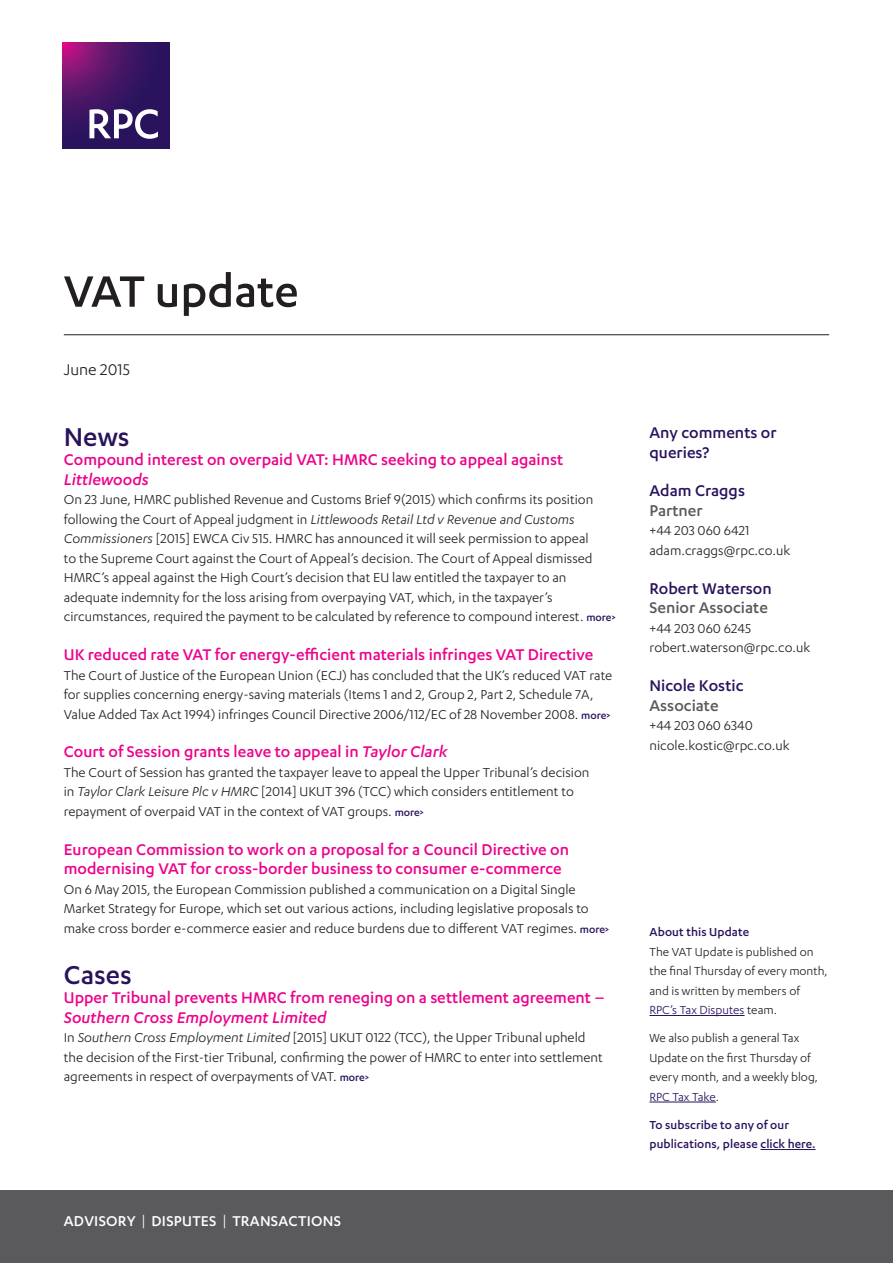
<style>
.page{position:relative;width:893px;height:1263px;background:#fff}
.page>*{position:absolute;margin:0;border:0;box-sizing:border-box;transform-origin:0 0}
.Main_cover_title__on{font:500 51px "Karbon";color:#231f20}
.Update_section_title{font:500 30px "Karbon";color:#29135d}
.Heading_2__pink{font:500 18px/19.5px "Karbon";color:#ed028c}
.Contacts_Name{font:500 18px "Karbon";color:#29135d}
.Contacts_position{font:500 18px "Karbon";color:#5a5a5d}
.Contacts_title{font:500 18px/19.5px "Karbon";color:#29135d}
.Date_style{font:18px "Karbon";color:#231f20}
.t1{font:500 16.5px "Karbon";letter-spacing:.015em;color:#fff}
.Body{font:15px/19.5px "Karbon";color:#231f20}
.Contacts_email_tel{font:15px "Karbon";color:#231f20}
.Body_text{font:13.5px/19.5px "Karbon";color:#231f20}
.t2{font:500 13.5px/19.5px "Karbon";letter-spacing:.005em;color:#29135d}
.s1{font-style:italic}
.s2{font-weight:500;font-size:12px;color:#29135d}
.s3{font-weight:400}
.s4{color:#29135d}
</style>
<div class="page">
<svg style="left:63px;top:43px;width:106px;height:106px;background:#461565"></svg>
<svg style="left:89px;top:109px;width:69px;height:30px"></svg>
<div style="left:0;top:1191px;width:893px;height:72px;background:#5a5a5d"></div>
<hr style="left:64px;top:334px;width:765px;height:1px;background:#231f20">
<hr style="left:649px;top:1015px;width:95px;height:1px;background:#29135d">
<hr style="left:649px;top:1102px;width:67px;height:1px;background:#29135d">
<hr style="left:760px;top:1149px;width:56px;height:1px;background:#29135d">
<p class="Main_cover_title__on" style="left:64px;top:263px;width:236px">VAT update</p>
<p class="Date_style" style="left:64px;top:360px;width:68px">June 2015</p>
<p class="Update_section_title" style="left:64px;top:420px;width:67px">News</p>
<p class="Heading_2__pink" style="left:64px;top:449px;width:501px">Compound interest on overpaid VAT: HMRC seeking to appeal against<br><span class="s1">Littlewoods</span></p>
<p class="Body" style="left:64px;top:489px;width:553px">On 23 June, HMRC published Revenue and Customs Brief 9(2015) which confirms its position following the Court of Appeal judgment in <span class="s1">Littlewoods Retail Ltd v Revenue and Customs Commissioners</span> [2015] EWCA Civ 515. HMRC has announced it will seek permission to appeal<br>to the Supreme Court against the Court of Appeal’s decision. The Court of Appeal dismissed HMRC’s appeal against the High Court’s decision that EU law entitled the taxpayer to an adequate indemnity for the loss arising from overpaying VAT, which, in the taxpayer’s circumstances, required the payment to be calculated by reference to compound interest. <span class="s2">more&gt;</span></p>
<p class="Heading_2__pink" style="left:64px;top:644px;width:531px">UK reduced rate VAT for energy-efficient materials infringes VAT Directive</p>
<p class="Body" style="left:64px;top:665px;width:550px">The Court of Justice of the European Union (ECJ) has concluded that the UK’s reduced VAT rate for supplies concerning energy-saving materials (Items 1 and 2, Group 2, Part 2, Schedule 7A,<br>Value Added Tax Act 1994) infringes Council Directive 2006/112/EC of 28 November 2008. <span class="s2">more&gt;</span></p>
<p class="Heading_2__pink" style="left:64px;top:741px;width:385px">Court of Session grants leave to appeal in <span class="s1">Taylor Clark</span></p>
<p class="Body" style="left:64px;top:762px;width:527px">The Court of Session has granted the taxpayer leave to appeal the Upper Tribunal’s decision in <span class="s1">Taylor Clark Leisure Plc v HMRC</span> [2014] UKUT 396 (TCC) which considers entitlement to repayment of overpaid VAT in the context of VAT groups. <span class="s2">more&gt;</span></p>
<p class="Heading_2__pink" style="left:64px;top:839px;width:507px">European Commission to work on a proposal for a Council Directive on modernising VAT for cross-border business to consumer e-commerce</p>
<p class="Body" style="left:64px;top:879px;width:547px">On 6 May 2015, the European Commission published a communication on a Digital Single<br>Market Strategy for Europe, which set out various actions, including legislative proposals to make cross border e-commerce easier and reduce burdens due to different VAT regimes. <span class="s2">more&gt;</span></p>
<p class="Update_section_title" style="left:64px;top:958px;width:70px">Cases</p>
<p class="Heading_2__pink" style="left:64px;top:987px;width:543px">Upper Tribunal prevents HMRC from reneging on a settlement agreement –<br><span class="s1">Southern Cross Employment Limited</span></p>
<p class="Body" style="left:64px;top:1027px;width:541px">In <span class="s1">Southern Cross Employment Limited</span> [2015] UKUT 0122 (TCC), the Upper Tribunal upheld the decision of the First-tier Tribunal, confirming the power of HMRC to enter into settlement agreements in respect of overpayments of VAT. <span class="s2">more&gt;</span></p>
<p class="t1" style="left:64px;top:1212px;width:279px">ADVISORY <span class="s3">|</span> DISPUTES <span class="s3">|</span> TRANSACTIONS</p>
<p class="Contacts_title" style="left:649px;top:422px;width:129px">Any comments or queries?</p>
<p class="Contacts_Name" style="left:649px;top:481px;width:97px">Adam Craggs</p>
<p class="Contacts_position" style="left:649px;top:500px;width:55px">Partner</p>
<p class="Contacts_email_tel" style="left:649px;top:523px;width:102px">+44 203 060 6421</p>
<p class="Contacts_email_tel" style="left:649px;top:542px;width:142px">adam.craggs@rpc.co.uk</p>
<p class="Contacts_Name" style="left:649px;top:578px;width:124px">Robert Waterson</p>
<p class="Contacts_position" style="left:649px;top:598px;width:120px">Senior Associate</p>
<p class="Contacts_email_tel" style="left:649px;top:620px;width:103px">+44 203 060 6245</p>
<p class="Contacts_email_tel" style="left:649px;top:639px;width:162px">robert.waterson@rpc.co.uk</p>
<p class="Contacts_Name" style="left:649px;top:676px;width:96px">Nicole Kostic</p>
<p class="Contacts_position" style="left:649px;top:695px;width:71px">Associate</p>
<p class="Contacts_email_tel" style="left:649px;top:717px;width:105px">+44 203 060 6340</p>
<p class="Contacts_email_tel" style="left:649px;top:737px;width:142px">nicole.kostic@rpc.co.uk</p>
<p class="t2" style="left:649px;top:922px;width:101px">About this Update</p>
<p class="Body_text" style="left:649px;top:941px;width:180px">The VAT Update is published on the final Thursday of every month, and is written by members of<br><span class="s4">RPC’s Tax Disputes</span> team.</p>
<p class="Body_text" style="left:649px;top:1028px;width:170px">We also publish a general Tax<br>Update on the first Thursday of every month, and a weekly blog,<br><span class="s4">RPC Tax Take</span>.</p>
<p class="t2" style="left:649px;top:1114px;width:168px">To subscribe to any of our publications, please click here.</p>
</div>
